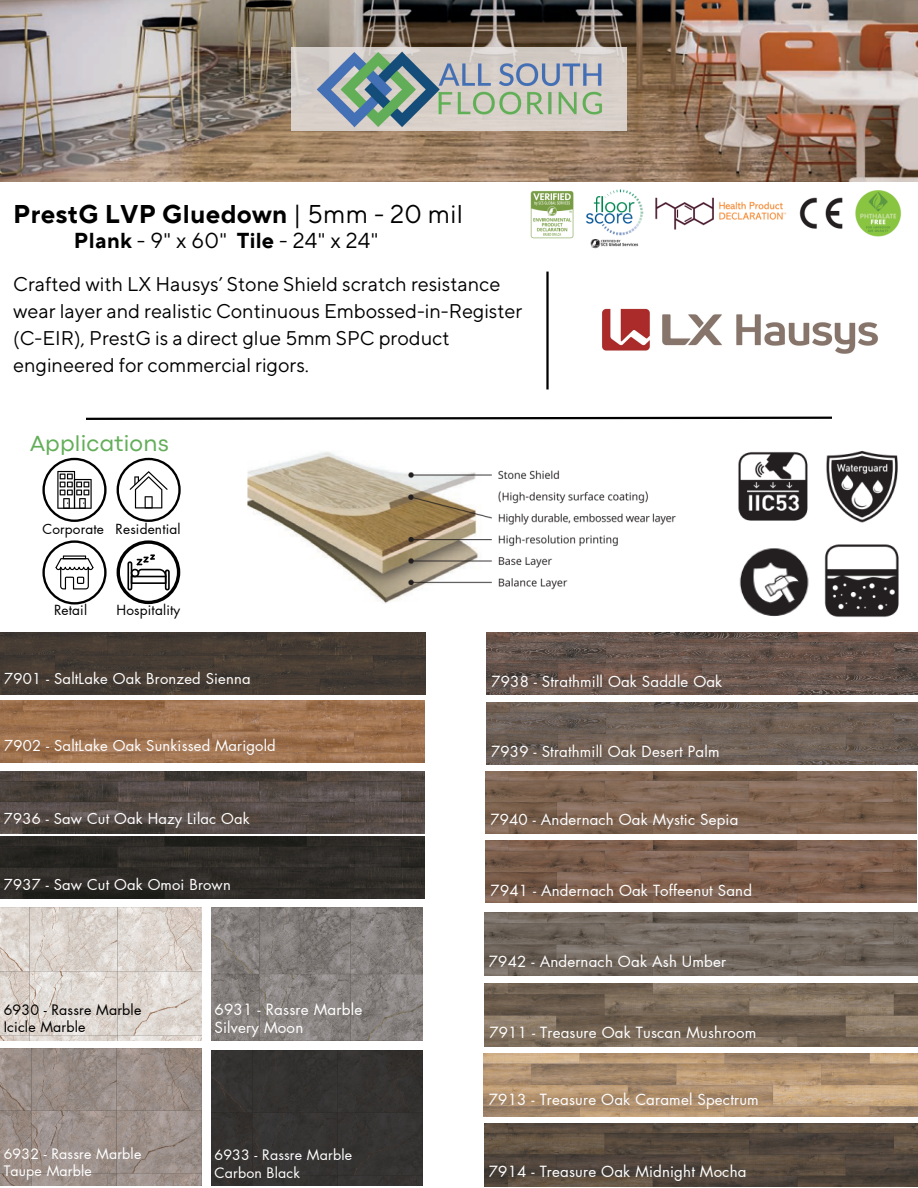
<style>
.page{position:relative;width:918px;height:1188px;background:#fff}
.page>*{position:absolute;margin:0;border:0;box-sizing:border-box;transform-origin:0 0}
.t1{font:700 25.65px "TT Norms Pro";letter-spacing:.01em;color:#000}
.t2{font:22.8px "Codec Pro";letter-spacing:.01em;color:#63ae59}
.t3{font:21.6px "TT Norms Pro";color:#000}
.t4{font:19.8px/27px "TT Norms Pro";color:#000}
.t5{font:15.15px/18.8px "Futura LT Pro";letter-spacing:.01em;color:#fff}
.t6{font:15px "Futura LT Pro";letter-spacing:.01em;color:#fff}
.t7{font:14.85px "Futura LT Pro";letter-spacing:.01em;color:#fff}
.t8{font:14.1px/17.4px "Futura LT Pro";letter-spacing:.01em;color:#fff}
.t9{font:14.1px/17.4px "Futura LT Pro";letter-spacing:.01em;color:#000}
.t10{font:13.65px "Futura LT Pro";letter-spacing:.01em;color:#000}
.s1{font-weight:400}
.s2{font-weight:700}
</style>
<div class="page">
<img style="left:1px;top:0;width:917px;height:181px">
<img style="left:247px;top:452px;width:429px;height:151px">
<svg style="left:42px;top:458px;width:65px;height:64px"></svg>
<svg style="left:42px;top:540px;width:65px;height:65px"></svg>
<svg style="left:63px;top:555px;width:23px;height:4px"></svg>
<svg style="left:117px;top:458px;width:64px;height:64px"></svg>
<svg style="left:117px;top:540px;width:63px;height:64px"></svg>
<img style="left:485px;top:1123px;width:433px;height:63px">
<img style="left:212px;top:907px;width:210px;height:134px">
<div style="left:212px;top:1050px;width:210px;height:135px;background:#353331"></div>
<img style="left:0;top:907px;width:202px;height:134px">
<img style="left:0;top:1049px;width:201px;height:137px">
<img style="left:485px;top:984px;width:433px;height:63px">
<img style="left:484px;top:1054px;width:433px;height:63px">
<img style="left:485px;top:913px;width:433px;height:63px">
<img style="left:486px;top:841px;width:431px;height:61px">
<img style="left:486px;top:771px;width:431px;height:62px">
<img style="left:487px;top:632px;width:431px;height:62px">
<img style="left:487px;top:702px;width:431px;height:62px">
<img style="left:0;top:837px;width:424px;height:62px">
<img style="left:0;top:771px;width:424px;height:62px">
<img style="left:0;top:701px;width:425px;height:62px">
<img style="left:0;top:632px;width:425px;height:62px">
<hr style="left:546px;top:272px;width:3px;height:117px;background:#000">
<img style="left:739px;top:548px;width:70px;height:69px">
<img style="left:826px;top:451px;width:72px;height:72px">
<img style="left:738px;top:452px;width:70px;height:69px">
<img style="left:824px;top:544px;width:75px;height:73px">
<img style="left:530px;top:189px;width:372px;height:59px">
<svg style="left:86px;top:416px;width:746px;height:4px"></svg>
<img style="left:602px;top:308px;width:276px;height:46px">
<div style="left:291px;top:47px;width:336px;height:84px;background:#d6cec8"></div>
<img style="left:312px;top:47px;width:294px;height:85px">
<h4 class="t1" style="left:13px;top:198px;width:451px">PrestG LVP Gluedown <span class="s1">| 5mm - 20 mil</span></h4>
<p class="t3" style="left:74px;top:228px;width:306px"><span class="s2">Plank</span> - 9" x 60" <span class="s2">Tile</span> - 24" x 24"</p>
<p class="t4" style="left:13px;top:272px;width:511px">Crafted with LX Hausys’ Stone Shield scratch resistance wear layer and realistic Continuous Embossed-in-Register (C-EIR), PrestG is a direct glue 5mm SPC product engineered for commercial rigors.</p>
<h4 class="t2" style="left:30px;top:435px;width:140px">Applications</h4>
<p class="t10" style="left:42px;top:523px;width:63px">Corporate</p>
<h4 class="t10" style="left:116px;top:523px;width:67px">Residential</h4>
<h4 class="t10" style="left:54px;top:604px;width:35px">Retail</h4>
<p class="t10" style="left:117px;top:604px;width:65px">Hospitality</p>
<p class="t7" style="left:4px;top:672px;width:248px">7901 - SaltLake Oak Bronzed Sienna</p>
<h4 class="t7" style="left:4px;top:739px;width:273px">7902 - SaltLake Oak Sunkissed Marigold</h4>
<p class="t7" style="left:4px;top:812px;width:247px">7936 - Saw Cut Oak Hazy Lilac Oak</p>
<h4 class="t7" style="left:4px;top:878px;width:228px">7937 - Saw Cut Oak Omoi Brown</h4>
<p class="t9" style="left:4px;top:1002px;width:139px">6930 - Rassre Marble<br>Icicle Marble</p>
<h4 class="t5" style="left:214px;top:1000px;width:149px">6931 - Rassre Marble<br>Silvery Moon</h4>
<p class="t8" style="left:4px;top:1145px;width:139px">6932 - Rassre Marble<br>Taupe Marble</p>
<h4 class="t8" style="left:214px;top:1147px;width:139px">6933 - Rassre Marble<br>Carbon Black</h4>
<h4 class="t6" style="left:491px;top:675px;width:232px">7938 - Strathmill Oak Saddle Oak</h4>
<p class="t6" style="left:491px;top:745px;width:230px">7939 - Strathmill Oak Desert Palm</p>
<p class="t6" style="left:490px;top:813px;width:249px">7940 - Andernach Oak Mystic Sepia</p>
<h4 class="t6" style="left:491px;top:883px;width:263px">7941 - Andernach Oak Toffeenut Sand</h4>
<p class="t5" style="left:489px;top:953px;width:239px">7942 - Andernach Oak Ash Umber</p>
<p class="t5" style="left:489px;top:1023px;width:269px">7911 - Treasure Oak Tuscan Mushroom</p>
<h4 class="t5" style="left:489px;top:1091px;width:272px">7913 - Treasure Oak Caramel Spectrum</h4>
<h4 class="t5" style="left:489px;top:1163px;width:259px">7914 - Treasure Oak Midnight Mocha</h4>
</div>
